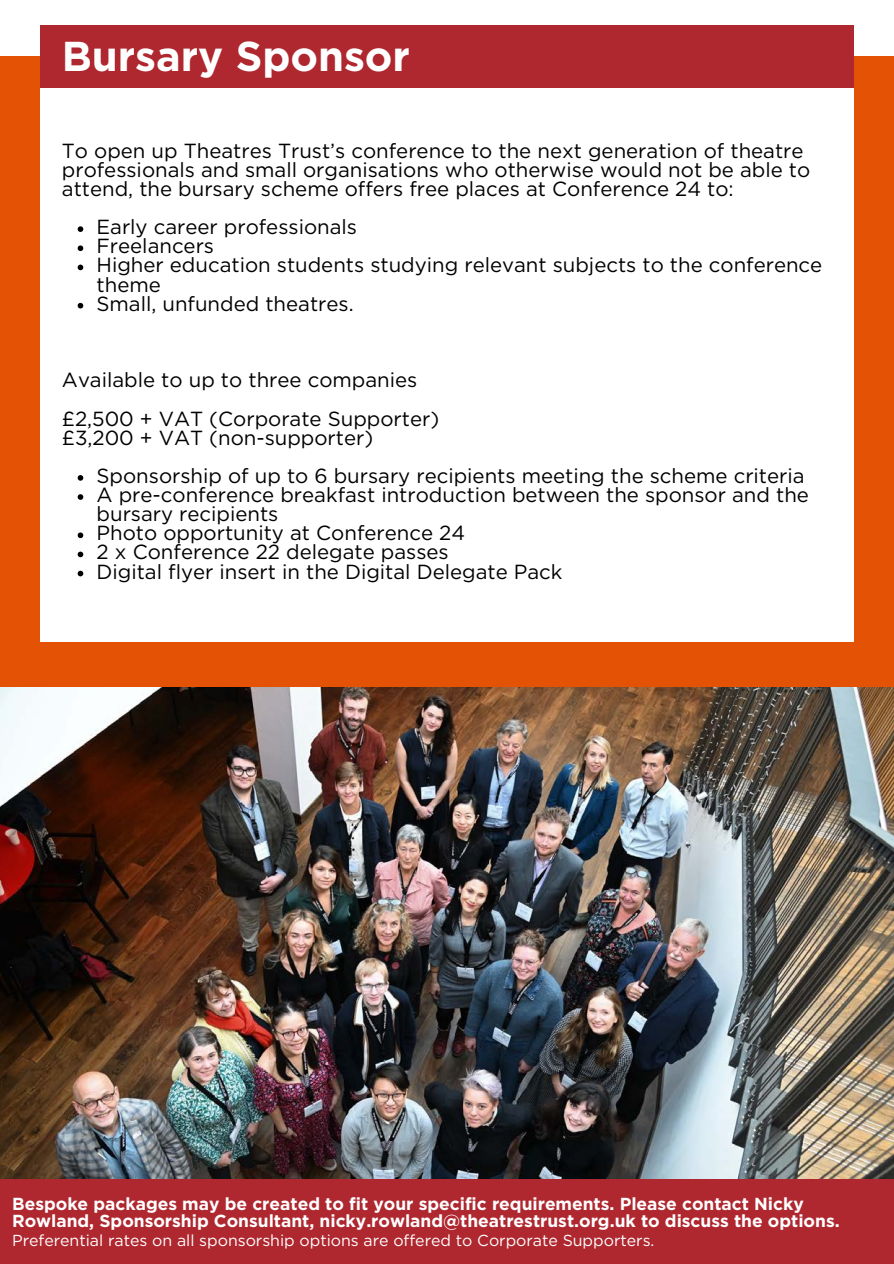
<style>
.page{position:relative;width:894px;height:1264px;background:#fff}
.page>*{position:absolute;margin:0;border:0;box-sizing:border-box;transform-origin:0 0}
.t1{font:700 41.7px "Gotham";color:#fff}
.t2{font:20.4px/19.2px "Gotham";color:#000}
.t3{font:700 17.4px/17.2px "Gotham";color:#fff}
.t4{font:15.9px "Gotham";color:#fff}
</style>
<div class="page">
<img style="left:0;top:687px;width:893px;height:491px">
<div style="left:0;top:1178px;width:893px;height:85px;background:#af272f"></div>
<div style="left:0;top:56px;width:893px;height:631px;background:#e35205"></div>
<div style="left:40px;top:84px;width:813px;height:557px;background:#fff"></div>
<svg style="left:78px;top:226px;width:5px;height:6px"></svg>
<svg style="left:78px;top:245px;width:5px;height:6px"></svg>
<svg style="left:78px;top:264px;width:5px;height:6px"></svg>
<svg style="left:78px;top:303px;width:5px;height:5px"></svg>
<svg style="left:78px;top:475px;width:5px;height:5px"></svg>
<svg style="left:78px;top:494px;width:5px;height:6px"></svg>
<svg style="left:78px;top:532px;width:5px;height:6px"></svg>
<svg style="left:78px;top:551px;width:5px;height:6px"></svg>
<svg style="left:78px;top:570px;width:5px;height:6px"></svg>
<div style="left:40px;top:25px;width:813px;height:63px;background:#af272f"></div>
<h1 class="t1" style="left:62px;top:31px;width:349px">Bursary Sponsor</h1>
<p class="t2" style="left:62px;top:141px;width:749px">To open up Theatres Trust’s conference to the next generation of theatre professionals and small organisations who otherwise would not be able to attend, the bursary scheme offers free places at Conference 24 to:</p>
<p class="t2" style="left:97px;top:217px;width:727px">Early career professionals<br>Freelancers<br>Higher education students studying relevant subjects to the conference theme<br>Small, unfunded theatres.</p>
<p class="t2" style="left:62px;top:361px;width:379px;line-height:38.2px">Available to up to three companies £2,500 + VAT (Corporate Supporter)</p>
<p class="t2" style="left:97px;top:418px;width:709px;line-height:38.2px;text-indent:-35px">£3,200 + VAT (non-supporter)<br>Sponsorship of up to 6 bursary recipients meeting the scheme criteria</p>
<p class="t2" style="left:97px;top:485px;width:713px">A pre-conference breakfast introduction between the sponsor and the bursary recipients<br>Photo opportunity at Conference 24<br>2 x Conference 22 delegate passes<br>Digital flyer insert in the Digital Delegate Pack</p>
<p class="t3" style="left:12px;top:1194px;width:828px">Bespoke packages may be created to fit your specific requirements. Please contact Nicky<br>Rowland, Sponsorship Consultant, nicky.rowland@theatrestrust.org.uk to discuss the options.</p>
<p class="t4" style="left:12px;top:1231px;width:643px">Preferential rates on all sponsorship options are offered to Corporate Supporters.</p>
</div>
